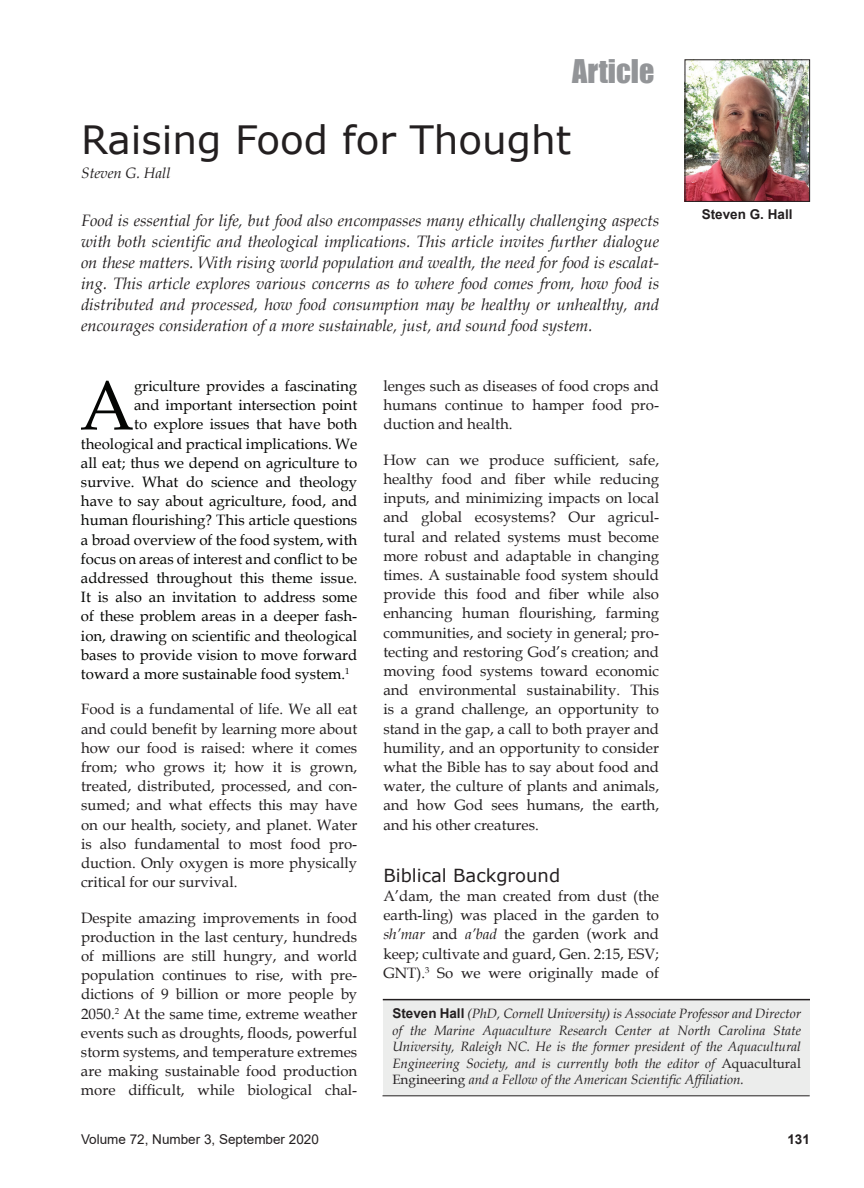
<style>
.page{position:relative;width:864px;height:1188px;background:#fff}
.page>*{position:absolute;margin:0;border:0;box-sizing:border-box;transform-origin:0 0}
.t1{font:70.05px "Book Antiqua";color:#040503}
.t2{font:39px "Verdana";color:#231f20}
.t3{font:30px "Impact";color:#939598}
.t4{font:18px "Verdana";color:#231f20}
.t5{font:italic 16.5px/21px "Book Antiqua";color:#231f20;text-align:justify}
.t6{font:15px/19.2px "Book Antiqua";color:#231f20;text-align:justify}
.t7{font:15px "Book Antiqua";color:#040503}
.t8{font:italic 15px "Book Antiqua";color:#231f20}
.t9{font:italic 13.5px/16.5px "Book Antiqua";color:#231f20;text-align:justify}
.t10{font:13.5px "Arial";color:#231f20}
.t11{font:700 13.5px "Arial";color:#231f20}
.s1{font-style:italic}
.s2{font-family:"Arial";font-weight:700;font-style:normal}
.s3{font-style:normal}
</style>
<div class="page">
<div style="left:383px;top:999px;width:427px;height:97px;background:#ecedec"></div>
<hr style="left:383px;top:999px;width:427px;height:1px;background:#231f20">
<hr style="left:382px;top:1095px;width:428px;height:1px;background:#231f20">
<img style="left:687px;top:62px;width:121px;height:138px">
<div style="left:685px;top:60px;width:125px;height:142px;border:1px solid #231f20"></div>
<h3 class="t3" style="left:572px;top:48px;width:84px">Article</h3>
<h2 class="t2" style="left:81px;top:113px;width:492px">Raising Food for Thought</h2>
<p class="t8" style="left:81px;top:162px;width:91px">Steven G. Hall</p>
<p class="t5" style="left:81px;top:209px;width:580px">Food is essential for life, but food also encompasses many ethically challenging aspects with both scientific and theological implications. This article invites further dialogue on these matters. With rising world population and wealth, the need for food is escalat&shy;ing. This article explores various concerns as to where food comes from, how food is distributed and processed, how food consumption may be healthy or unhealthy, and encourages consideration of a more sustainable, just, and sound food system.</p>
<p class="t11" style="left:702px;top:204px;width:92px">Steven G. Hall</p>
<h1 class="t1" style="left:80px;top:357px;width:56px">A</h1>
<p class="t7" style="left:134px;top:376px;width:225px">griculture provides a fascinating</p>
<p class="t7" style="left:134px;top:395px;width:225px">and important intersection point</p>
<p class="t7" style="left:134px;top:414px;width:225px">to explore issues that have both</p>
<p class="t7" style="left:81px;top:433px;width:278px">theological and practical implications. We</p>
<p class="t7" style="left:81px;top:452px;width:278px">all eat; thus we depend on agriculture to</p>
<p class="t7" style="left:81px;top:472px;width:278px">survive. What do science and theology</p>
<p class="t7" style="left:81px;top:491px;width:278px">have to say about agriculture, food, and</p>
<p class="t7" style="left:81px;top:510px;width:278px">human flourishing? This article questions</p>
<p class="t7" style="left:81px;top:529px;width:278px">a broad overview of the food system, with</p>
<p class="t7" style="left:81px;top:548px;width:278px">focus on areas of interest and conflict to be</p>
<p class="t7" style="left:81px;top:568px;width:278px">addressed throughout this theme issue.</p>
<p class="t7" style="left:81px;top:587px;width:278px">It is also an invitation to address some</p>
<p class="t7" style="left:81px;top:606px;width:278px">of these problem areas in a deeper fash-</p>
<p class="t7" style="left:81px;top:625px;width:278px">ion, drawing on scientific and theological</p>
<p class="t7" style="left:81px;top:644px;width:278px">bases to provide vision to move forward</p>
<p class="t7" style="left:81px;top:664px;width:270px">toward a more sustainable food system.<sup>1</sup></p>
<p class="t6" style="left:81px;top:699px;width:278px">Food is a fundamental of life. We all eat and could benefit by learning more about how our food is raised: where it comes from; who grows it; how it is grown, treated, distributed, processed, and con&shy;sumed; and what effects this may have on our health, society, and planet. Water is also fundamental to most food pro&shy;duction. Only oxygen is more physically critical for our survival.</p>
<p class="t6" style="left:81px;top:908px;width:278px">Despite amazing improvements in food production in the last century, hundreds of millions are still hungry, and world population continues to rise, with pre&shy;dictions of 9 billion or more people by 2050.<sup>2</sup> At the same time, extreme weather events such as droughts, floods, powerful storm systems, and temperature extremes are making sustainable food production more difficult, while biological chal-</p>
<p class="t6" style="left:383px;top:376px;width:277px">lenges such as diseases of food crops and humans continue to hamper food pro&shy;duction and health.</p>
<p class="t6" style="left:383px;top:450px;width:277px">How can we produce sufficient, safe, healthy food and fiber while reducing inputs, and minimizing impacts on local and global ecosystems? Our agricul&shy;tural and related systems must become more robust and adaptable in changing times. A sustainable food system should provide this food and fiber while also enhancing human flourishing, farming communities, and society in general; pro&shy;tecting and restoring God’s creation; and moving food systems toward economic and environmental sustainability. This is a grand challenge, an opportunity to stand in the gap, a call to both prayer and humility, and an opportunity to consider what the Bible has to say about food and water, the culture of plants and animals, and how God sees humans, the earth, and his other creatures.</p>
<p class="t4" style="left:383px;top:863px;width:178px">Biblical Background</p>
<p class="t6" style="left:383px;top:886px;width:277px">A’dam, the man created from dust (the earth-ling) was placed in the garden to <span class="s1">sh’mar</span> and <span class="s1">a’bad</span> the garden (work and keep; cultivate and guard, Gen. 2:15, ESV; GNT).<sup>3</sup> So we were originally made of</p>
<p class="t9" style="left:392px;top:1005px;width:410px"><span class="s2">Steven Hall</span> (PhD, Cornell University) is Associate Professor and Director of the Marine Aquaculture Research Center at North Carolina State University, Raleigh NC. He is the former president of the Aquacultural Engineering Society, and is currently both the editor of <span class="s3">Aquacultural Engineering</span> and a Fellow of the American Scientific Affiliation.</p>
<p class="t10" style="left:81px;top:1130px;width:239px">Volume 72, Number 3, September 2020</p>
<p class="t11" style="left:787px;top:1130px;width:24px">131</p>
</div>
